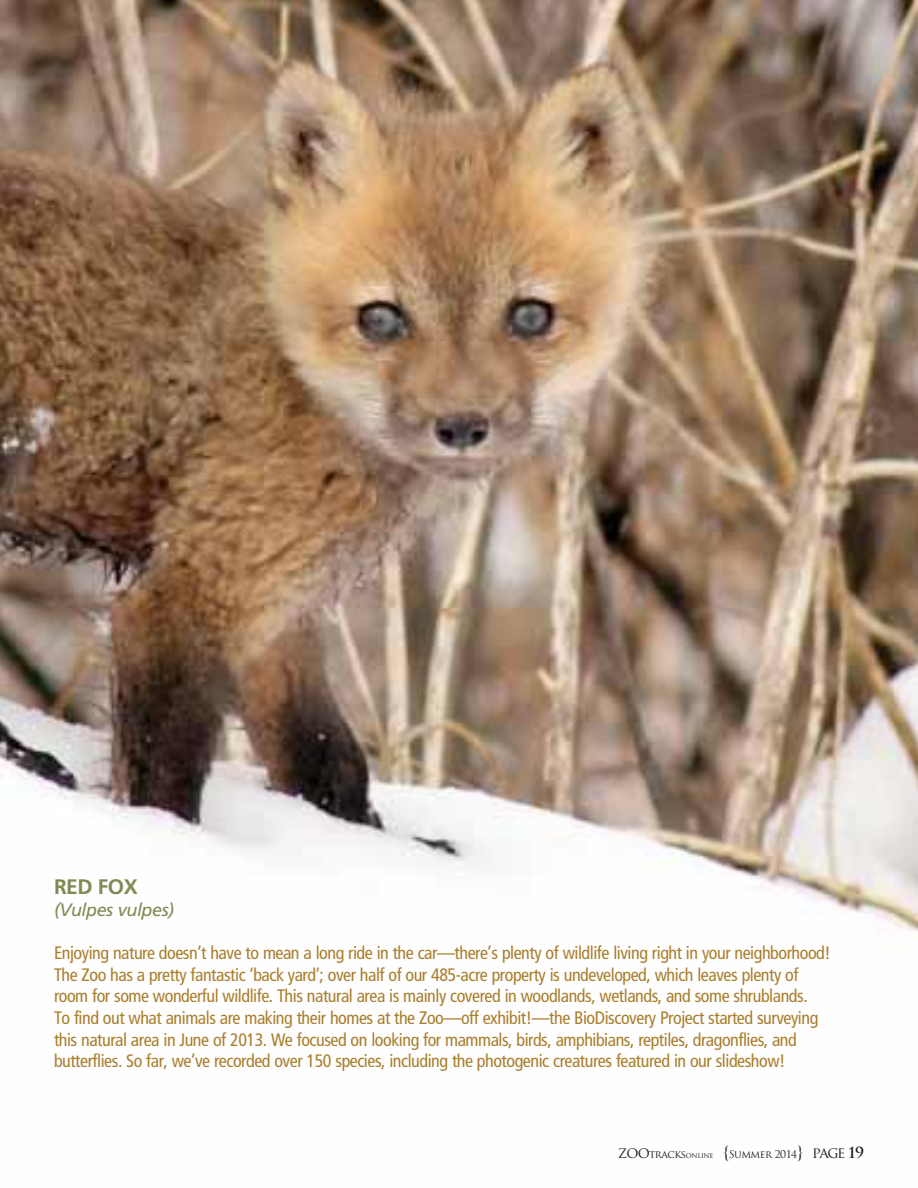
<style>
.page{position:relative;width:918px;height:1188px;background:#fff}
.page>*{position:absolute;margin:0;border:0;box-sizing:border-box;transform-origin:0 0}
.t1{font:700 21px "Frutiger";letter-spacing:-.025em;color:#818a53}
.t2{font:condensed 18px/21.6px "Frutiger";letter-spacing:-.025em;color:#a97e2c}
.t3{font:italic 18px "Frutiger";letter-spacing:-.025em;color:#818a53}
.t4{font:10.5px "Trajan Pro";letter-spacing:-.05em;color:#231f20}
.s1{font-size:15px}
.s2{font-size:7.5px}
.s3{font-size:18px}
.s4{font-weight:700;font-size:15px}
</style>
<div class="page">
<img style="left:0;top:0;width:918px;height:932px">
<p class="t1" style="left:54px;top:879px;width:85px">RED FOX</p>
<p class="t3" style="left:54px;top:903px;width:122px">(Vulpes vulpes)</p>
<p class="t2" style="left:54px;top:944px;width:778px">Enjoying nature doesn’t have to mean a long ride in the car—there’s plenty of wildlife living right in your neighborhood!<br>The Zoo has a pretty fantastic ‘back yard’; over half of our 485-acre property is undeveloped, which leaves plenty of room for some wonderful wildlife. This natural area is mainly covered in woodlands, wetlands, and some shrublands.<br>To find out what animals are making their homes at the Zoo—off exhibit!—the BioDiscovery Project started surveying this natural area in June of 2013. We focused on looking for mammals, birds, amphibians, reptiles, dragonflies, and butterflies. So far, we’ve recorded over 150 species, including the photogenic creatures featured in our slideshow!</p>
<p class="t4" style="left:618px;top:1148px;width:97px"><span class="s1">ZOO</span>TRACKS<span class="s2">ONLINE</span></p>
<p class="t4" style="left:723px;top:1148px;width:142px"><span class="s3">{</span>SUMMER 2014<span class="s3">}</span> <span class="s1">PAGE</span> <span class="s4">19</span></p>
</div>
